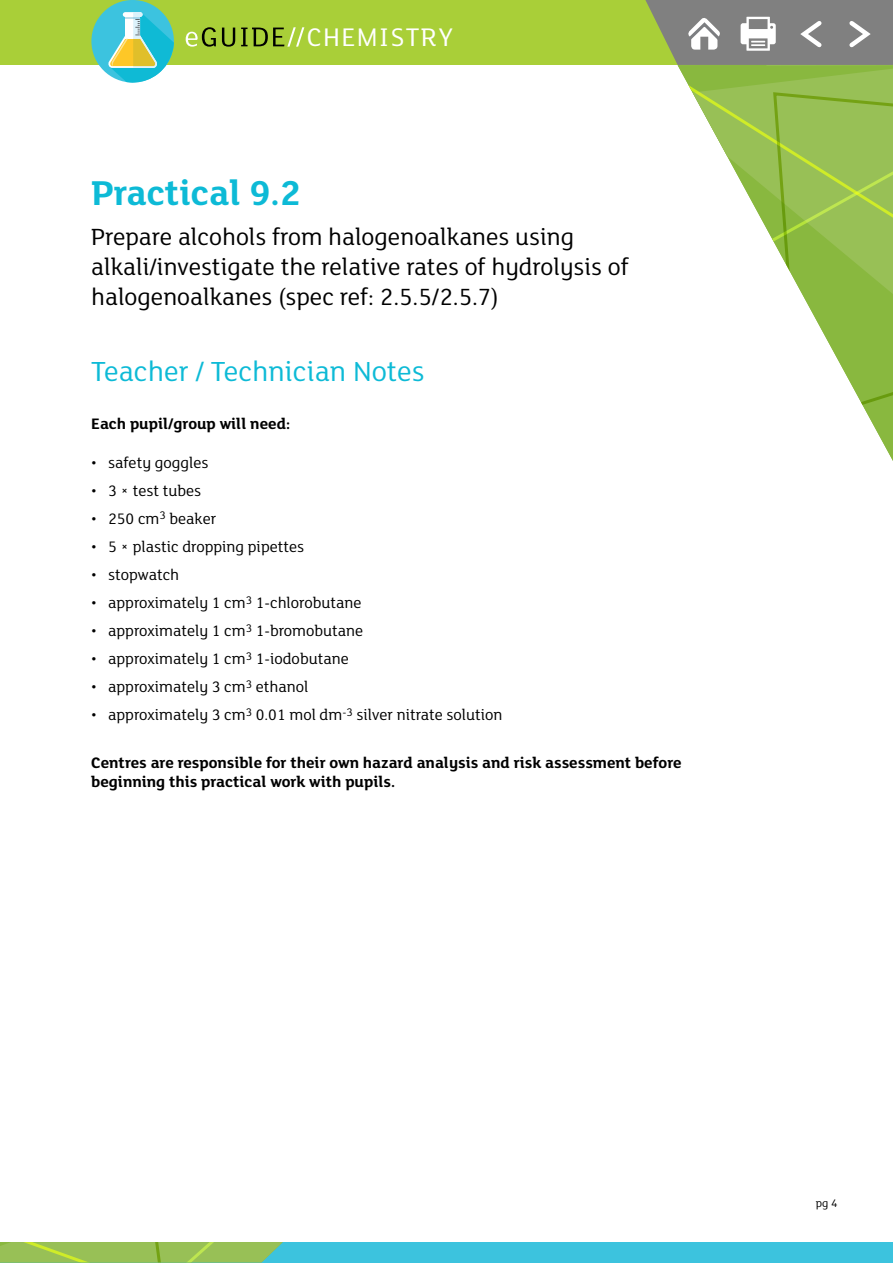
<style>
.page{position:relative;width:893px;height:1263px;background:#fff}
.page>*{position:absolute;margin:0;border:0;box-sizing:border-box;transform-origin:0 0}
.t1{font:700 37.5px "FS Lola";color:#0dbad6}
.t2{font:30px "FS Lola";color:#0dbad6}
.t3{font:27.75px "FS Lola";letter-spacing:.05em;color:#fff}
.t4{font:25.5px/30px "FS Lola";color:#000}
.t5{font:16.5px "FS Lola";color:#000}
.Body{font:700 16.5px/19.5px "FS Lola";color:#000}
.t6{font:12px "FS Lola";color:#000}
</style>
<div class="page">
<div style="left:0;top:0;width:893px;height:65px;background:#a9cf38"></div>
<svg style="left:186px;top:27px;width:30px;height:20px"></svg>
<svg style="left:222px;top:28px;width:13px;height:19px"></svg>
<svg style="left:241px;top:27px;width:63px;height:20px"></svg>
<div style="left:0;top:1242px;width:893px;height:21px;background:#3cc3de"></div>
<svg style="left:645px;top:0;width:248px;height:65px;background:#8f9286"></svg>
<svg style="left:678px;top:65px;width:215px;height:389px"></svg>
<svg style="left:771px;top:91px;width:122px;height:336px"></svg>
<svg style="left:0;top:1242px;width:283px;height:20px;background:#96c158"></svg>
<div style="left:91px;top:0;width:83px;height:82px;background:#3cc3df;border-radius:50%"></div>
<svg style="left:107px;top:12px;width:67px;height:70px"></svg>
<h3 class="t3" style="left:307px;top:19px;width:148px">CHEMISTRY</h3>
<h1 class="t1" style="left:91px;top:167px;width:211px">Practical 9.2</h1>
<h3 class="t4" style="left:91px;top:220px;width:539px">Prepare alcohols from halogenoalkanes using alkali/investigate the relative rates of hydrolysis of halogenoalkanes (spec ref: 2.5.5/2.5.7)</h3>
<h3 class="t2" style="left:91px;top:351px;width:335px">Teacher / Technician Notes</h3>
<p class="Body" style="left:91px;top:413px;width:200px">Each pupil/group will need:</p>
<p class="t5" style="left:91px;top:452px;width:119px">• safety goggles</p>
<p class="t5" style="left:91px;top:480px;width:112px">• 3 × test tubes</p>
<p class="t5" style="left:91px;top:508px;width:127px">• 250 cm<sup>3</sup> beaker</p>
<p class="t5" style="left:91px;top:536px;width:214px">• 5 × plastic dropping pipettes</p>
<p class="t5" style="left:91px;top:564px;width:90px">• stopwatch</p>
<p class="t5" style="left:91px;top:592px;width:272px">• approximately 1 cm<sup>3</sup> 1-chlorobutane</p>
<p class="t5" style="left:91px;top:620px;width:274px">• approximately 1 cm<sup>3</sup> 1-bromobutane</p>
<p class="t5" style="left:91px;top:648px;width:259px">• approximately 1 cm<sup>3</sup> 1-iodobutane</p>
<p class="t5" style="left:91px;top:676px;width:219px">• approximately 3 cm<sup>3</sup> ethanol</p>
<p class="t5" style="left:91px;top:704px;width:413px">• approximately 3 cm<sup>3</sup> 0.01 mol dm<sup>-3</sup> silver nitrate solution</p>
<p class="Body" style="left:91px;top:752px;width:592px">Centres are responsible for their own hazard analysis and risk assessment before beginning this practical work with pupils.</p>
<p class="t6" style="left:816px;top:1195px;width:23px">pg 4</p>
</div>
